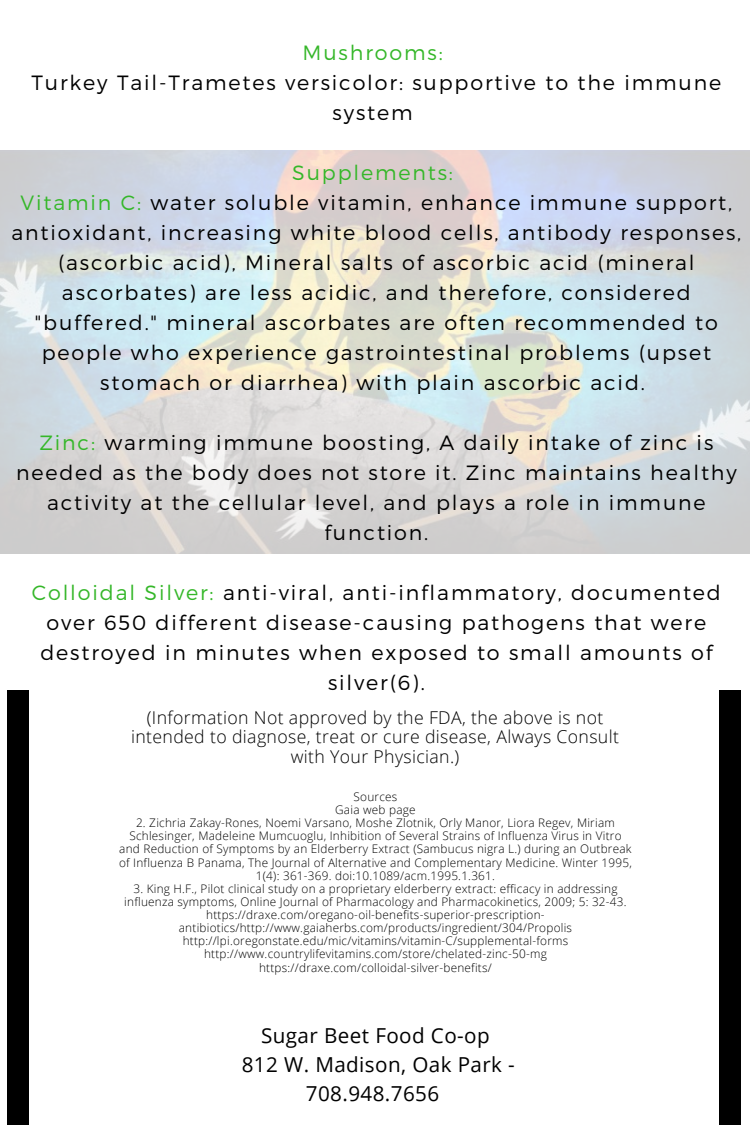
<style>
.page{position:relative;width:750px;height:1125px;background:#fff}
.page>*{position:absolute;margin:0;border:0;box-sizing:border-box;transform-origin:0 0}
.t1{font:300 20.62px/30px "Montserrat";letter-spacing:.09em;color:#000;text-align:center}
.t2{font:20.62px/29px "Open Sans";letter-spacing:.02em;color:#000;text-align:center}
.t3{font:300 20.62px "Montserrat";letter-spacing:.09em;color:#35b729}
.t4{font:300 17.62px/19.8px "Open Sans";letter-spacing:.02em;color:#000;text-align:center}
.t5{font:300 11.75px/13.1px "Open Sans";letter-spacing:.02em;color:#000;text-align:center}
.s1{color:#35b729}
</style>
<div class="page">
<div style="left:8px;top:690px;width:21px;height:435px;background:#000"></div>
<div style="left:719px;top:690px;width:22px;height:435px;background:#000"></div>
<img style="left:0;top:150px;width:750px;height:403px">
<h1 class="t3" style="left:303px;top:39px;width:142px">Mushrooms:</h1>
<h1 class="t1" style="left:32px;top:67px;width:691px">Turkey Tail-Trametes versicolor: supportive to the immune system</h1>
<p class="t1" style="left:11px;top:157px;width:731px"><span class="s1">Supplements:<br>Vitamin C:</span> water soluble vitamin, enhance immune support, antioxidant, increasing white blood cells, antibody responses, (ascorbic acid), Mineral salts of ascorbic acid (mineral ascorbates) are less acidic, and therefore, considered "buffered." mineral ascorbates are often recommended to people who experience gastrointestinal problems (upset stomach or diarrhea) with plain ascorbic acid.</p>
<h1 class="t1" style="left:16px;top:427px;width:722px"><span class="s1">Zinc:</span> warming immune boosting, A daily intake of zinc is needed as the body does not store it. Zinc maintains healthy activity at the cellular level, and plays a role in immune function.</h1>
<h1 class="t1" style="left:32px;top:577px;width:691px"><span class="s1">Colloidal Silver:</span> anti-viral, anti-inflammatory, documented over 650 different disease-causing pathogens that were destroyed in minutes when exposed to small amounts of silver(6).</h1>
<h2 class="t4" style="left:131px;top:707px;width:489px">(Information Not approved by the FDA, the above is not intended to diagnose, treat or cure disease, Always Consult with Your Physician.)</h2>
<p class="t5" style="left:335px;top:790px;width:82px">Sources<br>Gaia web page</p>
<p class="t5" style="left:119px;top:816px;width:514px">2. Zichria Zakay-Rones, Noemi Varsano, Moshe Zlotnik, Orly Manor, Liora Regev, Miriam Schlesinger, Madeleine Mumcuoglu, Inhibition of Several Strains of Influenza Virus in Vitro and Reduction of Symptoms by an Elderberry Extract (Sambucus nigra L.) during an Outbreak of Influenza B Panama, The Journal of Alternative and Complementary Medicine. Winter 1995, 1(4): 361-369. doi:10.1089/acm.1995.1.361.</p>
<p class="t5" style="left:124px;top:882px;width:504px">3. King H.F., Pilot clinical study on a proprietary elderberry extract: efficacy in addressing influenza symptoms, Online Journal of Pharmacology and Pharmacokinetics, 2009; 5: 32-43. https://draxe.com/oregano-oil-benefits-superior-prescription&shy;antibiotics/http://www.gaiaherbs.com/products/ingredient/304/Propolis http://lpi.oregonstate.edu/mic/vitamins/vitamin-C/supplemental-forms http://www.countrylifevitamins.com/store/chelated-zinc-50-mg https://draxe.com/colloidal-silver-benefits/</p>
<h1 class="t2" style="left:242px;top:1020px;width:275px">Sugar Beet Food Co-op<br>812 W. Madison, Oak Park -<br>708.948.7656</h1>
</div>
